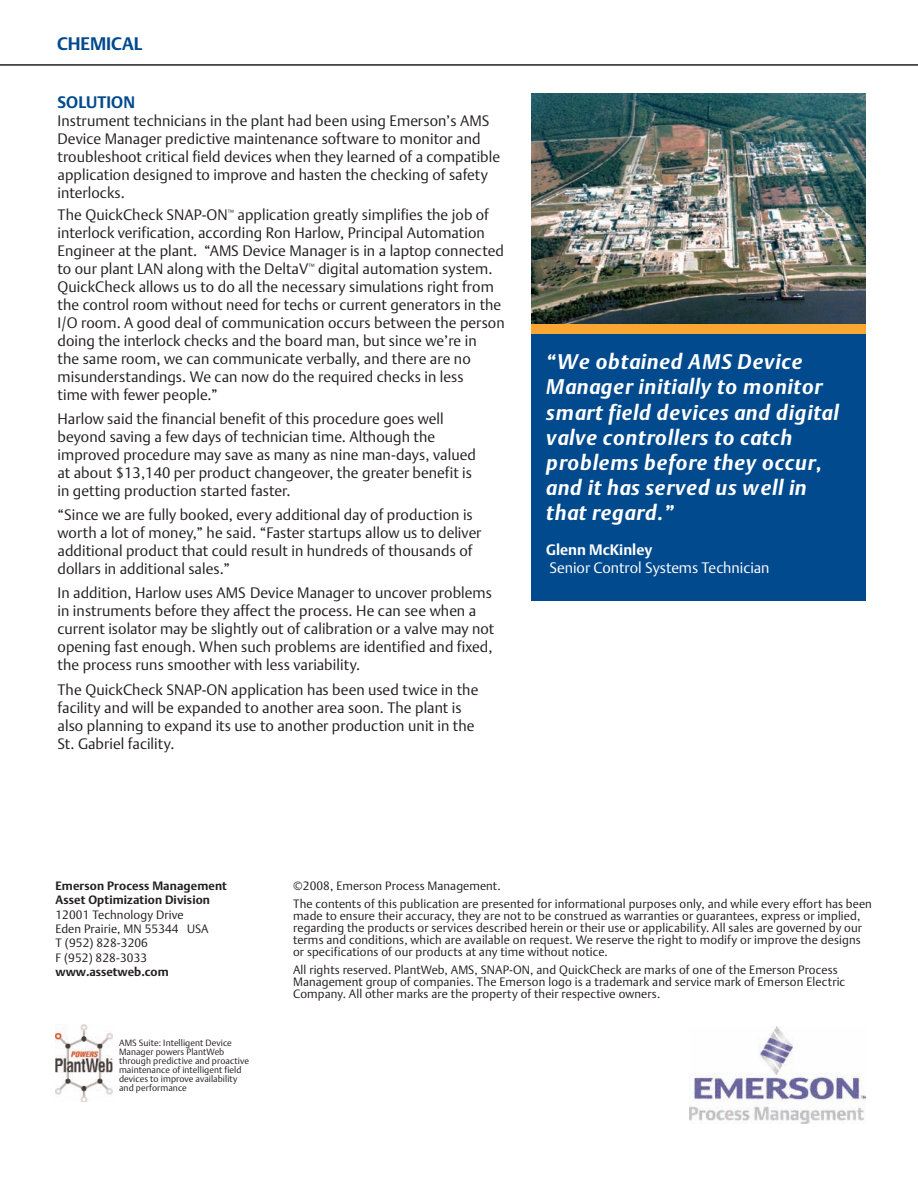
<style>
.page{position:relative;width:918px;height:1188px;background:#fff}
.page>*{position:absolute;margin:0;border:0;box-sizing:border-box;transform-origin:0 0}
.t1{font:italic 700 21px/25.2px "DTL Argo T";letter-spacing:.04em;color:#fff}
.t2{font:700 18px "DTL Argo T";color:#004a8d}
.t3{font:700 16.5px "DTL Argo T";letter-spacing:.005em;color:#004a8d}
.t4{font:15px/18px "DTL Argo T Light";letter-spacing:.005em;color:#231f20}
.t5{font:15px "DTL Argo T Light";color:#fff}
.t6{font:700 15px "DTL Argo T";color:#fff}
.t7{font:12px/12px "DTL Argo T Light";letter-spacing:.01em;color:#231f20}
.t8{font:700 12px/14.4px "DTL Argo T";letter-spacing:.01em;color:#231f20}
.t9{font:9px/9px "DTL Argo T Light";letter-spacing:.01em;color:#231f20}
</style>
<div class="page">
<img style="left:690px;top:1027px;width:176px;height:96px">
<hr style="left:0;top:64px;width:918px;height:2px;background:#231f20">
<img style="left:56px;top:1024px;width:56px;height:78px">
<img style="left:531px;top:93px;width:335px;height:231px">
<div style="left:531px;top:324px;width:335px;height:10px;background:#faa633"></div>
<div style="left:531px;top:334px;width:335px;height:267px;background:#004a8d"></div>
<p class="t2" style="left:57px;top:34px;width:87px">CHEMICAL</p>
<p class="t3" style="left:58px;top:92px;width:79px">SOLUTION</p>
<p class="t4" style="left:58px;top:111px;width:444px">Instrument technicians in the plant had been using Emerson’s AMS Device Manager predictive maintenance software to monitor and troubleshoot critical field devices when they learned of a compatible application designed to improve and hasten the checking of safety interlocks.</p>
<p class="t4" style="left:58px;top:206px;width:449px">The QuickCheck SNAP-ON<sup>™</sup> application greatly simplifies the job of interlock verification, according Ron Harlow, Principal Automation Engineer at the plant. “AMS Device Manager is in a laptop connected to our plant LAN along with the DeltaV<sup>™</sup> digital automation system.<br>QuickCheck allows us to do all the necessary simulations right from the control room without need for techs or current generators in the I/O room. A good deal of communication occurs between the person doing the interlock checks and the board man, but since we’re in<br>the same room, we can communicate verbally, and there are no misunderstandings. We can now do the required checks in less<br>time with fewer people.”</p>
<p class="t4" style="left:58px;top:410px;width:420px">Harlow said the financial benefit of this procedure goes well beyond saving a few days of technician time. Although the improved procedure may save as many as nine man-days, valued at about $13,140 per product changeover, the greater benefit is in getting production started faster.</p>
<p class="t4" style="left:58px;top:506px;width:425px">“Since we are fully booked, every additional day of production is worth a lot of money,” he said. “Faster startups allow us to deliver additional product that could result in hundreds of thousands of dollars in additional sales.”</p>
<p class="t4" style="left:58px;top:584px;width:438px">In addition, Harlow uses AMS Device Manager to uncover problems in instruments before they affect the process. He can see when a current isolator may be slightly out of calibration or a valve may not opening fast enough. When such problems are identified and fixed, the process runs smoother with less variability.</p>
<p class="t4" style="left:58px;top:680px;width:422px">The QuickCheck SNAP-ON application has been used twice in the facility and will be expanded to another area soon. The plant is also planning to expand its use to another production unit in the St. Gabriel facility.</p>
<h1 class="t1" style="left:546px;top:349px;width:294px">“We obtained AMS Device<br>Manager initially to monitor smart field devices and digital valve controllers to catch problems before they occur, and it has served us well in that regard.”</h1>
<p class="t6" style="left:546px;top:541px;width:108px">Glenn McKinley</p>
<p class="t5" style="left:550px;top:559px;width:221px">Senior Control Systems Technician</p>
<p class="t8" style="left:56px;top:878px;width:173px">Emerson Process Management<br>Asset Optimization Division</p>
<p class="t7" style="left:56px;top:907px;width:155px;line-height:14.4px">12001 Technology Drive<br>Eden Prairie, MN 55344 USA<br>T (952) 828-3206<br>F (952) 828-3033</p>
<p class="t8" style="left:56px;top:965px;width:115px">www.assetweb.com</p>
<p class="t9" style="left:119px;top:1039px;width:132px">AMS Suite: Intelligent Device<br>Manager powers PlantWeb through predictive and proactive maintenance of intelligent field devices to improve availability and performance</p>
<p class="t7" style="left:293px;top:877px;width:580px;line-height:18px">©2008, Emerson Process Management.<br>The contents of this publication are presented for informational purposes only, and while every effort has been</p>
<p class="t7" style="left:293px;top:910px;width:571px">made to ensure their accuracy, they are not to be construed as warranties or guarantees, express or implied, regarding the products or services described herein or their use or applicability. All sales are governed by our terms and conditions, which are available on request. We reserve the right to modify or improve the designs or specifications of our products at any time without notice.</p>
<p class="t7" style="left:293px;top:964px;width:554px">All rights reserved. PlantWeb, AMS, SNAP-ON, and QuickCheck are marks of one of the Emerson Process<br>Management group of companies. The Emerson logo is a trademark and service mark of Emerson Electric<br>Company. All other marks are the property of their respective owners.</p>
</div>
